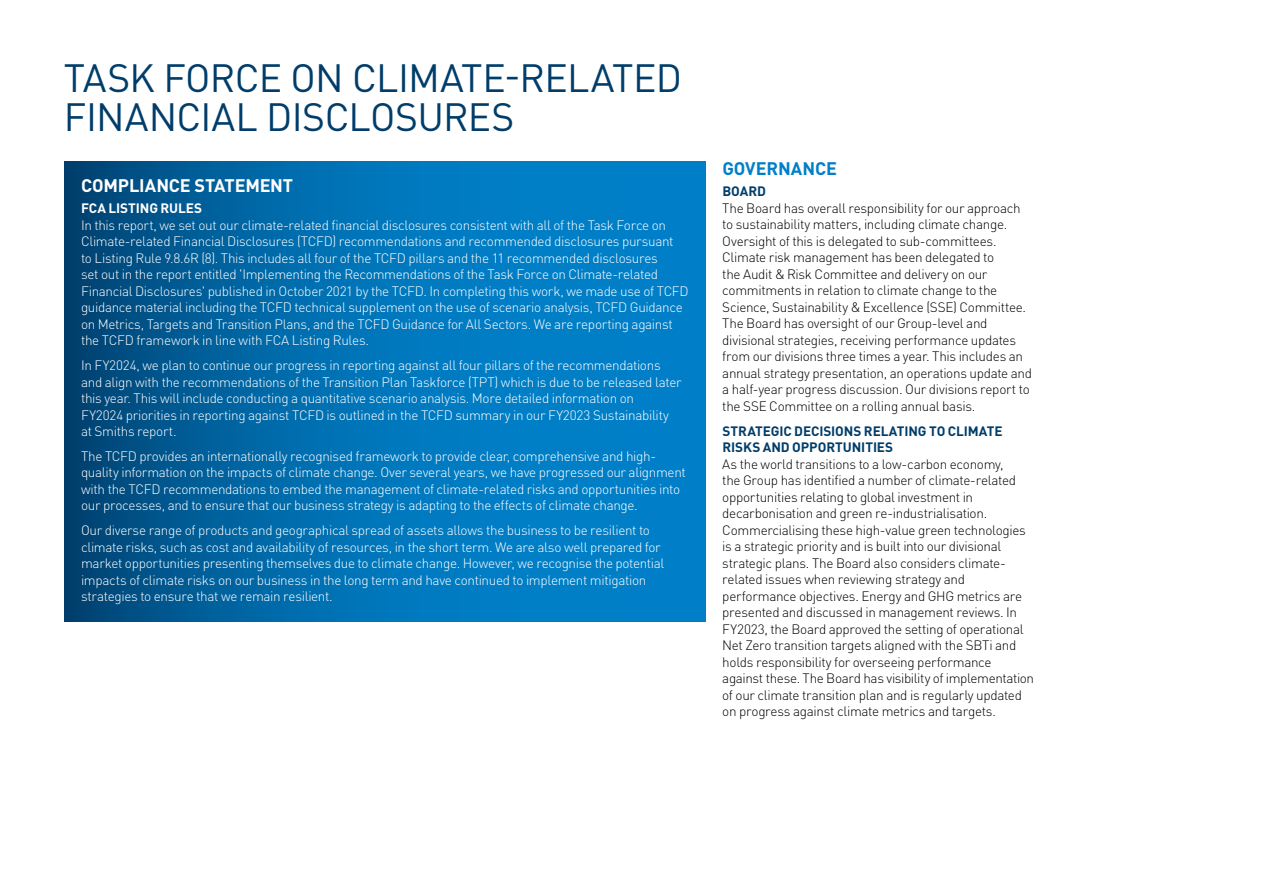
<style>
.page{position:relative;width:1263px;height:893px;background:#fff}
.page>*{position:absolute;margin:0;border:0;box-sizing:border-box;transform-origin:0 0}
.t1{font:39px/39px "DIN Pro";letter-spacing:-.02em;color:#003d6a}
.t2{font:700 18px "DIN Pro";letter-spacing:-.01em;color:#fff}
.t3{font:700 18px "DIN Pro";letter-spacing:-.01em;color:#007fc8}
.t4{font:300 13.5px/16.5px "DIN Pro";letter-spacing:-.025em;color:#fff}
.t5{font:300 13.5px/16.5px "DIN Pro";letter-spacing:-.025em;color:#000}
.t6{font:700 13.5px/16.5px "DIN Pro";letter-spacing:-.005em;color:#003d6a}
.t7{font:700 13.5px "DIN Pro";letter-spacing:-.005em;color:#fff}
</style>
<div class="page">
<svg style="left:64px;top:162px;width:642px;height:460px;background:#006eaf"></svg>
<h1 class="t1" style="left:64px;top:55px;width:620px">TASK FORCE ON CLIMATE-RELATED<br>FINANCIAL DISCLOSURES</h1>
<h2 class="t2" style="left:81px;top:172px;width:214px">COMPLIANCE STATEMENT</h2>
<p class="t7" style="left:81px;top:198px;width:123px">FCA LISTING RULES</p>
<p class="t4" style="left:81px;top:216px;width:609px">In this report, we set out our climate-related financial disclosures consistent with all of the Task Force on Climate-related Financial Disclosures (TCFD) recommendations and recommended disclosures pursuant<br>to Listing Rule 9.8.6R (8). This includes all four of the TCFD pillars and the 11 recommended disclosures<br>set out in the report entitled 'Implementing the Recommendations of the Task Force on Climate-related Financial Disclosures' published in October 2021 by the TCFD. In completing this work, we made use of TCFD guidance material including the TCFD technical supplement on the use of scenario analysis, TCFD Guidance on Metrics, Targets and Transition Plans, and the TCFD Guidance for All Sectors. We are reporting against the TCFD framework in line with FCA Listing Rules.</p>
<p class="t4" style="left:81px;top:356px;width:602px">In FY2024, we plan to continue our progress in reporting against all four pillars of the recommendations and align with the recommendations of the Transition Plan Taskforce (TPT) which is due to be released later this year. This will include conducting a quantitative scenario analysis. More detailed information on<br>FY2024 priorities in reporting against TCFD is outlined in the TCFD summary in our FY2023 Sustainability at Smiths report.</p>
<p class="t4" style="left:81px;top:447px;width:606px">The TCFD provides an internationally recognised framework to provide clear, comprehensive and high&shy;quality information on the impacts of climate change. Over several years, we have progressed our alignment with the TCFD recommendations to embed the management of climate-related risks and opportunities into our processes, and to ensure that our business strategy is adapting to the effects of climate change.</p>
<p class="t4" style="left:81px;top:521px;width:585px">Our diverse range of products and geographical spread of assets allows the business to be resilient to climate risks, such as cost and availability of resources, in the short term. We are also well prepared for market opportunities presenting themselves due to climate change. However, we recognise the potential impacts of climate risks on our business in the long term and have continued to implement mitigation strategies to ensure that we remain resilient.</p>
<h2 class="t3" style="left:722px;top:155px;width:116px">GOVERNANCE</h2>
<p class="t6" style="left:722px;top:182px;width:45px">BOARD</p>
<p class="t5" style="left:722px;top:199px;width:311px">The Board has overall responsibility for our approach to sustainability matters, including climate change.<br>Oversight of this is delegated to sub-committees.<br>Climate risk management has been delegated to<br>the Audit &amp; Risk Committee and delivery on our commitments in relation to climate change to the Science, Sustainability &amp; Excellence (SSE) Committee.<br>The Board has oversight of our Group-level and divisional strategies, receiving performance updates from our divisions three times a year. This includes an annual strategy presentation, an operations update and a half-year progress discussion. Our divisions report to the SSE Committee on a rolling annual basis.</p>
<p class="t6" style="left:722px;top:422px;width:282px">STRATEGIC DECISIONS RELATING TO CLIMATE<br>RISKS AND OPPORTUNITIES</p>
<p class="t5" style="left:722px;top:455px;width:313px">As the world transitions to a low-carbon economy,<br>the Group has identified a number of climate-related opportunities relating to global investment in decarbonisation and green re-industrialisation.<br>Commercialising these high-value green technologies is a strategic priority and is built into our divisional strategic plans. The Board also considers climate&shy;related issues when reviewing strategy and performance objectives. Energy and GHG metrics are presented and discussed in management reviews. In FY2023, the Board approved the setting of operational Net Zero transition targets aligned with the SBTi and holds responsibility for overseeing performance against these. The Board has visibility of implementation of our climate transition plan and is regularly updated on progress against climate metrics and targets.</p>
</div>
